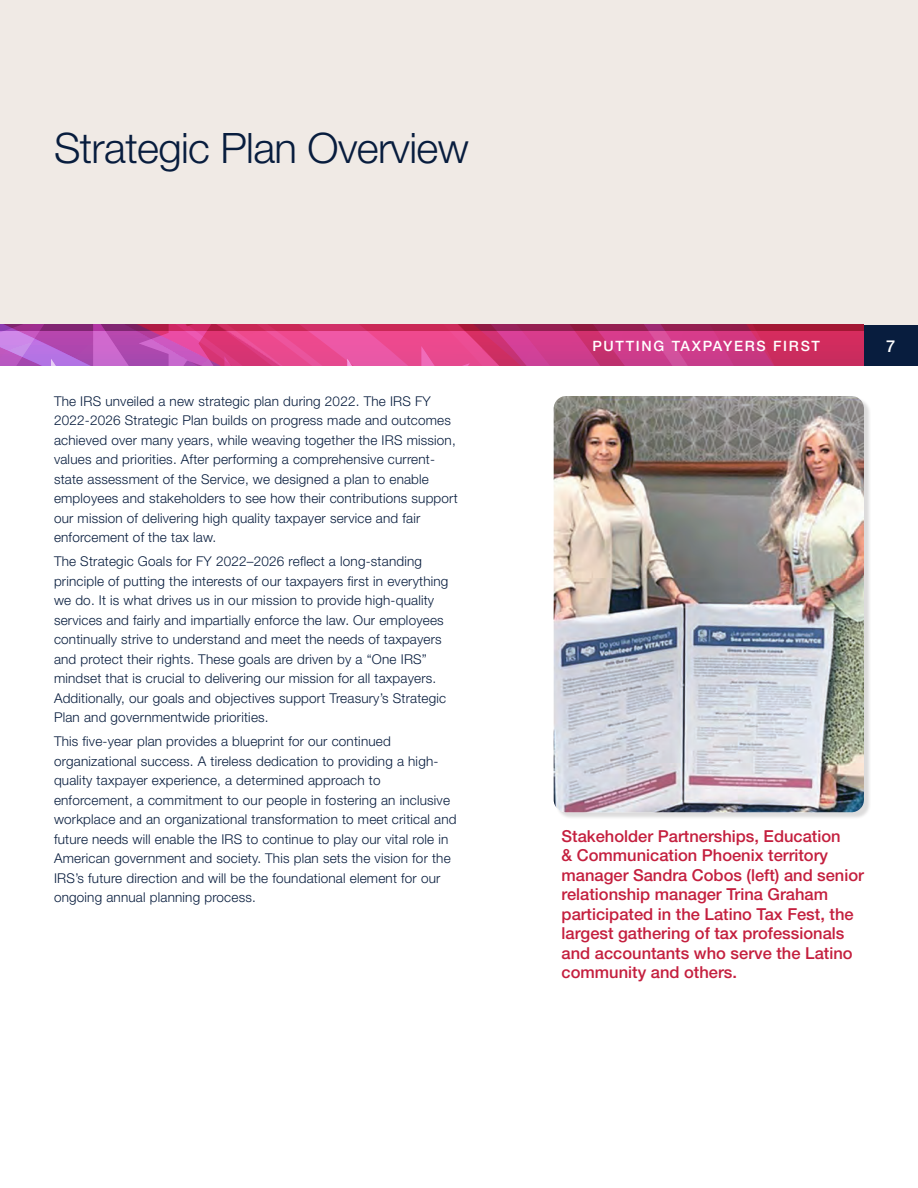
<style>
.page{position:relative;width:918px;height:1188px;background:#fff}
.page>*{position:absolute;margin:0;border:0;box-sizing:border-box;transform-origin:0 0}
.t1{font:300 42px "Helvetica Neue LT Std";letter-spacing:-.015em;color:#081d3e}
.t2{font:500 16.5px/19.5px "Helvetica Neue LT Std";color:#c41f3e}
.t3{font:500 16.5px "Helvetica Neue LT Std";color:#fff}
.t4{font:500 14.25px "Helvetica Neue LT Std";letter-spacing:.12em;color:#fff}
.t5{font:300 13.5px/19.5px "Helvetica Neue LT Std";letter-spacing:.015em;color:#081d3e}
</style>
<div class="page">
<div style="left:0;top:0;width:918px;height:332px;background:#f0eae5"></div>
<svg style="left:0;top:325px;width:864px;height:40px;background:#cc408a"></svg>
<div style="left:864px;top:325px;width:54px;height:40px;background:#081d3e"></div>
<div style="left:555px;top:397px;width:316px;height:422px;background:#231f20;opacity:.16"></div>
<img style="left:554px;top:396px;width:310px;height:416px">
<h2 class="t1" style="left:54px;top:123px;width:416px">Strategic Plan Overview</h2>
<p class="t5" style="left:54px;top:391px;width:405px">The IRS unveiled a new strategic plan during 2022. The IRS FY 2022-2026 Strategic Plan builds on progress made and outcomes achieved over many years, while weaving together the IRS mission, values and priorities. After performing a comprehensive current&shy;state assessment of the Service, we designed a plan to enable employees and stakeholders to see how their contributions support our mission of delivering high quality taxpayer service and fair enforcement of the tax law.</p>
<p class="t5" style="left:54px;top:551px;width:396px">The Strategic Goals for FY 2022–2026 reflect a long-standing principle of putting the interests of our taxpayers first in everything we do. It is what drives us in our mission to provide high-quality services and fairly and impartially enforce the law. Our employees continually strive to understand and meet the needs of taxpayers and protect their rights. These goals are driven by a “One IRS” mindset that is crucial to delivering our mission for all taxpayers.<br>Additionally, our goals and objectives support Treasury’s Strategic Plan and governmentwide priorities.</p>
<p class="t5" style="left:54px;top:731px;width:404px">This five-year plan provides a blueprint for our continued organizational success. A tireless dedication to providing a high&shy;quality taxpayer experience, a determined approach to enforcement, a commitment to our people in fostering an inclusive workplace and an organizational transformation to meet critical and future needs will enable the IRS to continue to play our vital role in American government and society. This plan sets the vision for the IRS’s future direction and will be the foundational element for our ongoing annual planning process.</p>
<p class="t4" style="left:592px;top:337px;width:229px">PUTTING TAXPAYERS FIRST</p>
<p class="t3" style="left:886px;top:336px;width:11px">7</p>
<p class="t2" style="left:562px;top:826px;width:304px">Stakeholder Partnerships, Education<br>&amp; Communication Phoenix territory manager Sandra Cobos (left) and senior relationship manager Trina Graham participated in the Latino Tax Fest, the largest gathering of tax professionals and accountants who serve the Latino community and others.</p>
</div>
